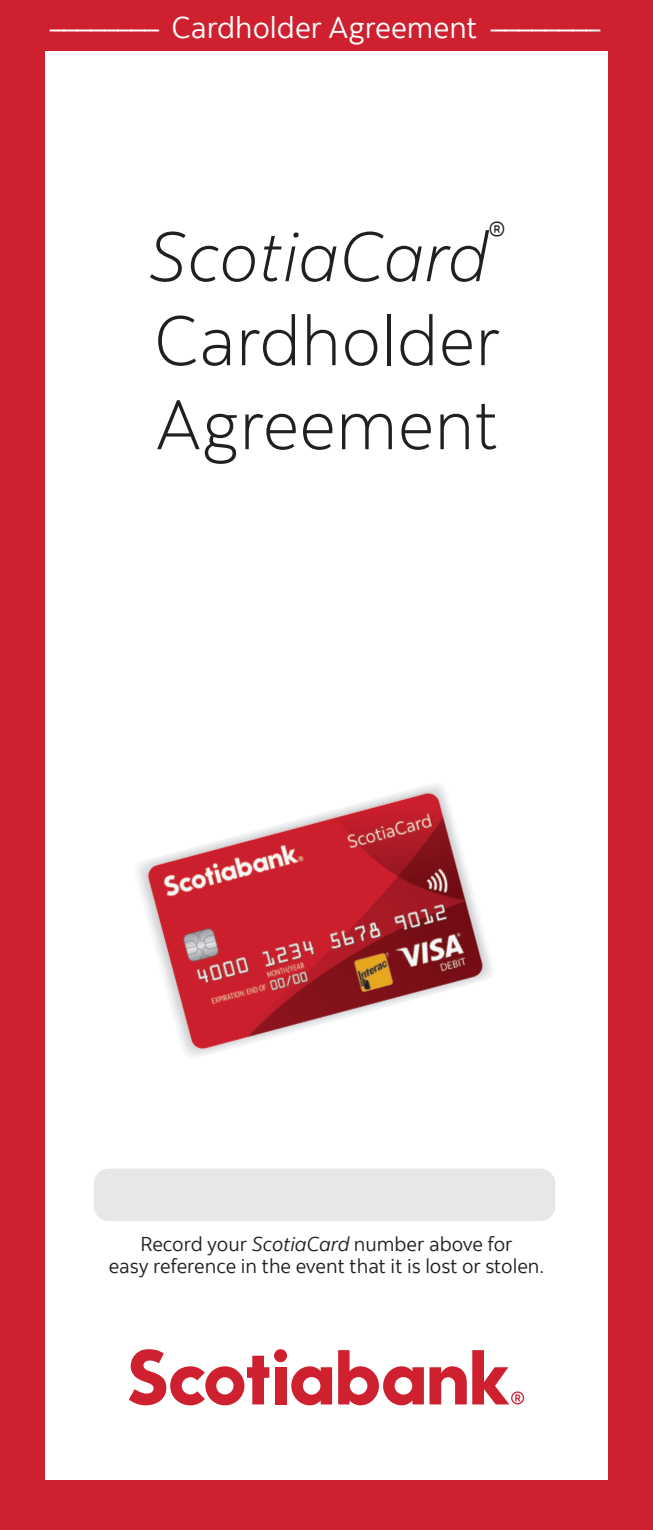
<style>
.page{position:relative;width:653px;height:1530px;background:#fff}
.page>*{position:absolute;margin:0;border:0;box-sizing:border-box;transform-origin:0 0}
.t1{font:300 70px/84px "Scotia";color:#231f20}
.t2{font:italic 300 70px "Scotia";color:#231f20}
.t3{font:30px "Scotia";color:#fff}
.t4{font:300 30px "Scotia";color:#231f20}
.t5{font:20px/22.5px "Scotia";color:#231f20;text-align:center}
.s1{font-style:italic}
</style>
<div class="page">
<div style="left:0;top:0;width:652px;height:1530px;background:#cf202f"></div>
<div style="left:45px;top:51px;width:562px;height:1428px;background:#fff"></div>
<div style="left:94px;top:1169px;width:461px;height:52px;background:#e6e7e9;border-radius:15px"></div>
<img style="left:144px;top:788px;width:344px;height:265px">
<div style="left:274px;top:1367px;width:12px;height:37px;background:#cf202f"></div>
<div style="left:274px;top:1349px;width:13px;height:13px;background:#cf202f;border-radius:50%"></div>
<svg style="left:472px;top:1350px;width:52px;height:54px"></svg>
<svg style="left:129px;top:1349px;width:140px;height:56px"></svg>
<svg style="left:291px;top:1366px;width:41px;height:39px"></svg>
<svg style="left:338px;top:1350px;width:128px;height:55px"></svg>
<p class="t3" style="left:50px;top:9px;width:552px">–––––––– Cardholder Agreement ––––––––</p>
<p class="t4" style="left:488px;top:215px;width:19px">®</p>
<p class="t2" style="left:148px;top:213px;width:341px">ScotiaCard</p>
<p class="t1" style="left:154px;top:298px;width:347px">Cardholder<br>Agreement</p>
<p class="t5" style="left:109px;top:1232px;width:437px">Record your <span class="s1">ScotiaCard</span> number above for<br>easy reference in the event that it is lost or stolen.</p>
</div>
